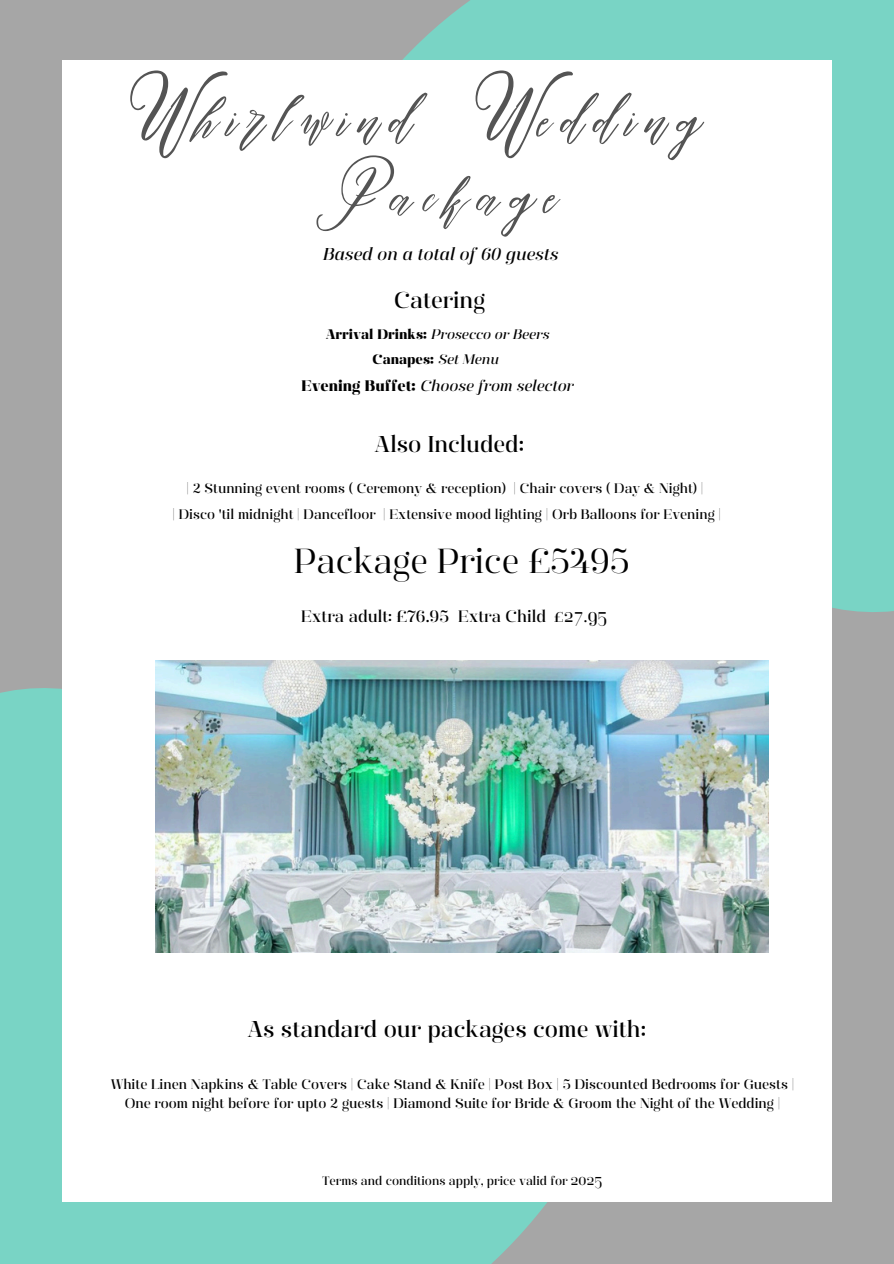
<style>
.page{position:relative;width:894px;height:1264px;background:#fff}
.page>*{position:absolute;margin:0;border:0;box-sizing:border-box;transform-origin:0 0}
.t1{font:79.65px "Maldinascript";color:#545454}
.t2{font:51px/76.5px "Maldinascript";letter-spacing:.22em;color:#545454}
.t3{font:34.65px "Manison 400";color:#000}
.t4{font:22.8px "Manison 500";color:#000}
.t5{font:17.1px "Manison 500 It";color:#000}
.t6{font:16.5px "Manison 500";color:#000}
.t7{font:15.3px "Manison 500 It";color:#000}
.t8{font:15px "Architype Bayer Type";color:#000}
.t9{font:13.8px/19.2px "Manison 500";color:#000;text-align:center}
.t10{font:13.8px/25.5px "Manison 800";color:#000;text-align:center}
.t11{font:12.3px "Manison 500";color:#000}
.s1{font-family:"Manison 500 It"}
.s2{font-family:"Manison 800"}
.s3{font-family:"Architype Bayer Type"}
</style>
<div class="page">
<div style="left:0;top:0;width:893px;height:1263px;background:#a6a6a6"></div>
<div style="left:402px;top:0;width:491px;height:628px;background:#79d4c5"></div>
<svg style="left:0;top:688px;width:625px;height:575px;background:#7ed0c2"></svg>
<div style="left:62px;top:60px;width:769px;height:1141px;background:#fff"></div>
<img style="left:156px;top:660px;width:612px;height:292px">
<h3 class="t1" style="left:139px;top:72px;width:99px">W</h3>
<h5 class="t1" style="left:484px;top:72px;width:99px">W</h5>
<p class="t2" style="left:195px;top:78px;width:216px">hirlwind</p>
<p class="t2" style="left:338px;top:78px;width:361px;text-indent:198px">edding<br>Package</p>
<h5 class="t5" style="left:322px;top:244px;width:237px">Based on a total of 60 guests</h5>
<h4 class="t4" style="left:394px;top:286px;width:92px">Catering</h4>
<h3 class="t10" style="left:325px;top:321px;width:225px">Arrival Drinks: <span class="s1">Prosecco or Beers<br></span>Canapes: <span class="s1">Set Menu</span></h3>
<h3 class="t7" style="left:301px;top:376px;width:273px"><span class="s2">Evening Buffet:</span> Choose from selector</h3>
<h3 class="t4" style="left:374px;top:431px;width:151px">Also Included:</h3>
<h5 class="t9" style="left:172px;top:475px;width:550px;line-height:25.5px">| 2 Stunning event rooms ( Ceremony &amp; reception) | Chair covers ( Day &amp; Night) |<br>| Disco 'til midnight | Dancefloor | Extensive mood lighting | Orb Balloons for Evening |</h5>
<p class="t3" style="left:294px;top:541px;width:337px">Package Price £5495</p>
<h2 class="t6" style="left:301px;top:607px;width:246px">Extra adult: £76.95 Extra Child</h2>
<p class="t8" style="left:553px;top:607px;width:55px">£27.95</p>
<h4 class="t4" style="left:247px;top:1015px;width:400px">As standard our packages come with:</h4>
<p class="t9" style="left:111px;top:1074px;width:685px">White Linen Napkins &amp; Table Covers | Cake Stand &amp; Knife | Post Box | 5 Discounted Bedrooms for Guests |<br>One room night before for upto 2 guests | Diamond Suite for Bride &amp; Groom the Night of the Wedding |</p>
<h6 class="t11" style="left:322px;top:1173px;width:281px">Terms and conditions apply, price valid for <span class="s3">2025</span></h6>
</div>
